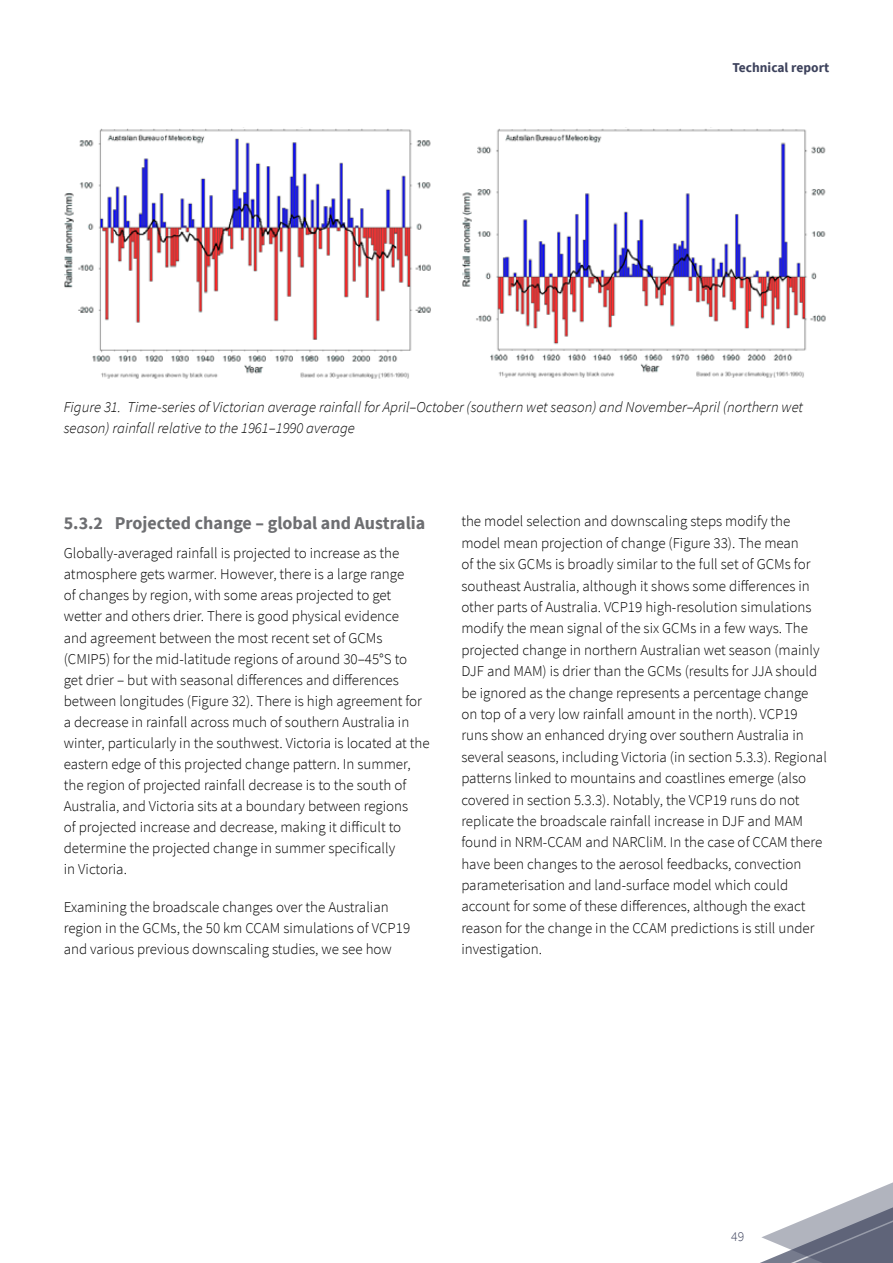
<style>
.page{position:relative;width:893px;height:1263px;background:#fff}
.page>*{position:absolute;margin:0;border:0;box-sizing:border-box;transform-origin:0 0}
.t1{font:700 18px "Source Sans Pro";color:#6d6e71}
.t2{font:300 15px/21.5px "Source Sans Pro";color:#000}
.t3{font:italic 300 15px/21px "Source Sans Pro";color:#000}
.t4{font:700 13.5px "Source Sans Pro";color:#3d425c}
.t5{font:300 13.5px "Source Sans Pro";color:#3d425c}
</style>
<div class="page">
<img style="left:64px;top:128px;width:367px;height:251px">
<img style="left:462px;top:128px;width:364px;height:250px">
<svg style="left:760px;top:1182px;width:133px;height:81px"></svg>
<p class="t4" style="left:732px;top:58px;width:98px">Technical report</p>
<p class="t3" style="left:64px;top:396px;width:741px">Figure 31. Time-series of Victorian average rainfall for April–October (southern wet season) and November–April (northern wet season) rainfall relative to the 1961–1990 average</p>
<p class="t1" style="left:64px;top:511px;width:363px">5.3.2 Projected change – global and Australia</p>
<p class="t2" style="left:64px;top:543px;width:367px;line-height:21px">Globally-averaged rainfall is projected to increase as the atmosphere gets warmer. However, there is a large range<br>of changes by region, with some areas projected to get wetter and others drier. There is good physical evidence<br>and agreement between the most recent set of GCMs (CMIP5) for the mid-latitude regions of around 30–45°S to get drier – but with seasonal differences and differences between longitudes (Figure 32). There is high agreement for a decrease in rainfall across much of southern Australia in winter, particularly in the southwest. Victoria is located at the eastern edge of this projected change pattern. In summer, the region of projected rainfall decrease is to the south of Australia, and Victoria sits at a boundary between regions<br>of projected increase and decrease, making it difficult to determine the projected change in summer specifically<br>in Victoria.</p>
<p class="t2" style="left:64px;top:897px;width:348px;line-height:21px">Examining the broadscale changes over the Australian region in the GCMs, the 50 km CCAM simulations of VCP19 and various previous downscaling studies, we see how</p>
<p class="t2" style="left:461px;top:511px;width:367px">the model selection and downscaling steps modify the model mean projection of change (Figure 33). The mean<br>of the six GCMs is broadly similar to the full set of GCMs for southeast Australia, although it shows some differences in other parts of Australia. VCP19 high-resolution simulations modify the mean signal of the six GCMs in a few ways. The projected change in northern Australian wet season (mainly DJF and MAM) is drier than the GCMs (results for JJA should be ignored as the change represents a percentage change on top of a very low rainfall amount in the north). VCP19 runs show an enhanced drying over southern Australia in several seasons, including Victoria (in section 5.3.3). Regional patterns linked to mountains and coastlines emerge (also covered in section 5.3.3). Notably, the VCP19 runs do not replicate the broadscale rainfall increase in DJF and MAM found in NRM-CCAM and NARCliM. In the case of CCAM there have been changes to the aerosol feedbacks, convection parameterisation and land-surface model which could account for some of these differences, although the exact reason for the change in the CCAM predictions is still under investigation.</p>
<p class="t5" style="left:731px;top:1228px;width:14px">49</p>
</div>
